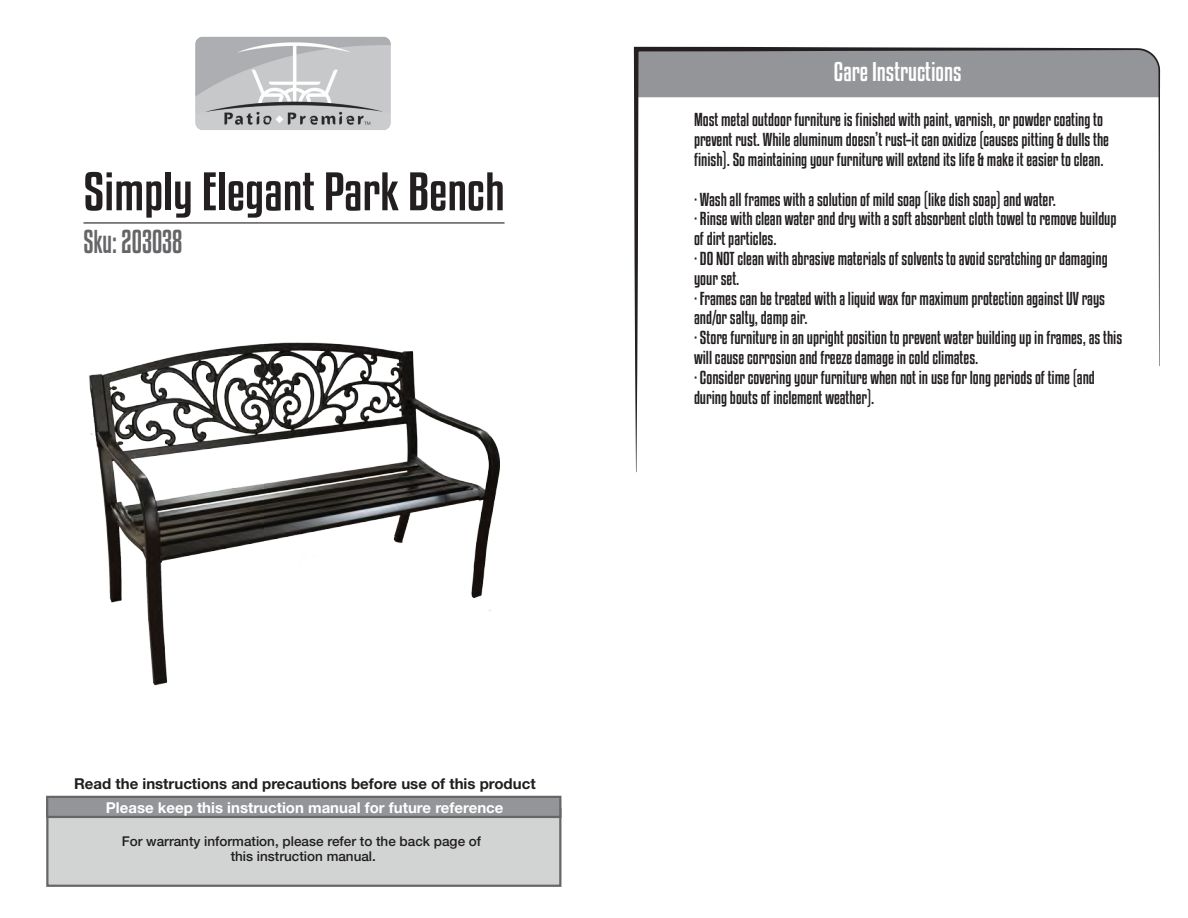
<style>
.page{position:relative;width:1188px;height:918px;background:#fff}
.page>*{position:absolute;margin:0;border:0;box-sizing:border-box;transform-origin:0 0}
.t1{font:48px "Kenyan Coffee Rg";color:#231f20;scale:1.09 1}
.t2{font:29.1px "Kenyan Coffee Rg";color:#666669;scale:.88 1}
.t3{font:23.85px "Kenyan Coffee Rg";color:#fff}
.t4{font:16.5px/19.8px "Kenyan Coffee Rg";color:#231f20}
.t5{font:700 15px "Helvetica Neue LT Std";color:#211e1e}
.t6{font:700 15px "Helvetica Neue LT Std";color:#fff}
.t7{font:500 13.5px/15px "Helvetica Neue LT Std";color:#211e1e;text-align:center}
</style>
<div class="page">
<hr style="left:83px;top:222px;width:422px;height:2px;background:#5a5a5d">
<div style="left:46px;top:808px;width:515px;height:79px;background:#d2d3d3;border:2px solid #666669"></div>
<div style="left:46px;top:796px;width:515px;height:22px;background:#939598;border:2px solid #666669"></div>
<svg style="left:634px;top:47px;width:526px;height:425px"></svg>
<img style="left:195px;top:36px;width:196px;height:94px">
<img style="left:89px;top:342px;width:411px;height:344px">
<h1 class="t1" style="left:83px;top:159px;width:388px">Simply Elegant Park Bench</h1>
<h2 class="t2" style="left:83px;top:222px;width:114px">Sku: 203038</h2>
<p class="t5" style="left:74px;top:774px;width:463px">Read the instructions and precautions before use of this product</p>
<p class="t6" style="left:106px;top:798px;width:399px">Please keep this instruction manual for future reference</p>
<p class="t7" style="left:122px;top:834px;width:361px">For warranty information, please refer to the back page of this instruction manual.</p>
<h3 class="t3" style="left:834px;top:56px;width:129px">Care Instructions</h3>
<p class="t4" style="left:694px;top:109px;width:417px">Most metal outdoor furniture is finished with paint, varnish, or powder coating to prevent rust. While aluminum doesn’t rust–it can oxidize (causes pitting &amp; dulls the finish). So maintaining your furniture will extend its life &amp; make it easier to clean.</p>
<p class="t4" style="left:694px;top:188px;width:430px">· Wash all frames with a solution of mild soap (like dish soap) and water.<br>· Rinse with clean water and dry with a soft absorbent cloth towel to remove buildup of dirt particles.<br>· DO NOT clean with abrasive materials of solvents to avoid scratching or damaging your set.<br>· Frames can be treated with a liquid wax for maximum protection against UV rays and/or salty, damp air.<br>· Store furniture in an upright position to prevent water building up in frames, as this will cause corrosion and freeze damage in cold climates.<br>· Consider covering your furniture when not in use for long periods of time (and during bouts of inclement weather).</p>
</div>
